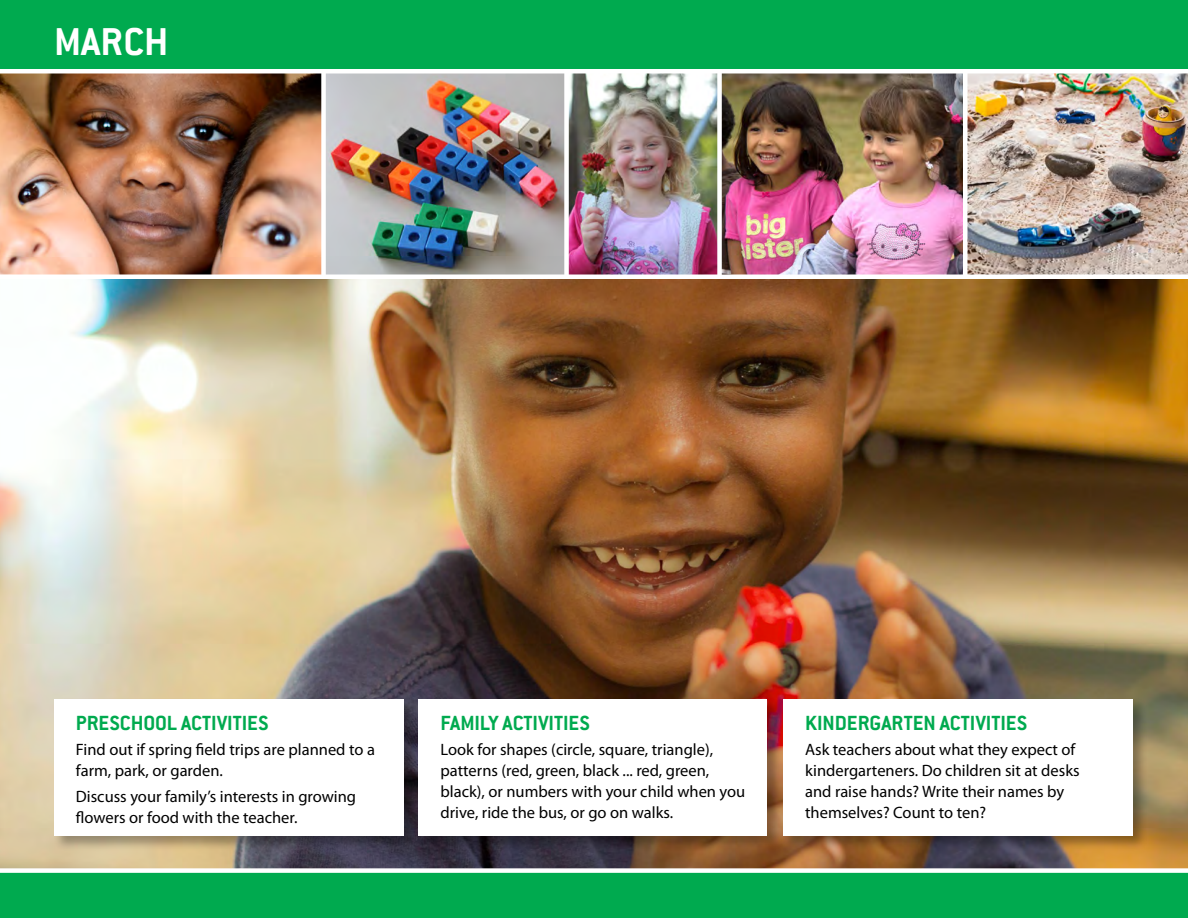
<style>
.page{position:relative;width:1188px;height:918px;background:#fff}
.page>*{position:absolute;margin:0;border:0;box-sizing:border-box;transform-origin:0 0}
.t1{font:700 42.6px "Conduit ITC";color:#fff}
.Green_subheads{font:700 22.5px "Conduit ITC";color:#00aa4f}
.Wall_body{font:16.5px/21px "Myriad Pro";color:#000}
</style>
<div class="page">
<img style="left:0;top:279px;width:1188px;height:589px">
<img style="left:569px;top:74px;width:619px;height:200px">
<img style="left:0;top:74px;width:564px;height:200px">
<div style="left:0;top:872px;width:1188px;height:46px;background:#00aa4f"></div>
<div style="left:0;top:868px;width:1188px;height:5px;background:#fff"></div>
<div style="left:0;top:0;width:1188px;height:69px;background:#00aa4f"></div>
<div style="left:53px;top:698px;width:366px;height:153px;background:#000;opacity:.31"></div>
<div style="left:54px;top:699px;width:350px;height:137px;background:#fff"></div>
<div style="left:418px;top:698px;width:365px;height:153px;background:#000;opacity:.31"></div>
<div style="left:418px;top:699px;width:349px;height:137px;background:#fff"></div>
<div style="left:782px;top:698px;width:366px;height:153px;background:#000;opacity:.31"></div>
<div style="left:783px;top:699px;width:350px;height:137px;background:#fff"></div>
<div style="left:963px;top:71px;width:5px;height:206px;background:#fff"></div>
<div style="left:321px;top:71px;width:5px;height:206px;background:#fff"></div>
<div style="left:717px;top:71px;width:5px;height:206px;background:#fff"></div>
<p class="t1" style="left:54px;top:17px;width:116px">MARCH</p>
<p class="Green_subheads" style="left:76px;top:709px;width:194px">PRESCHOOL ACTIVITIES</p>
<p class="Wall_body" style="left:76px;top:739px;width:301px">Find out if spring field trips are planned to a farm, park, or garden.</p>
<p class="Wall_body" style="left:76px;top:785px;width:282px">Discuss your family’s interests in growing flowers or food with the teacher.</p>
<p class="Green_subheads" style="left:441px;top:709px;width:151px">FAMILY ACTIVITIES</p>
<p class="Wall_body" style="left:441px;top:739px;width:306px">Look for shapes (circle, square, triangle), patterns (red, green, black ... red, green, black), or numbers with your child when you drive, ride the bus, or go on walks.</p>
<p class="Green_subheads" style="left:805px;top:709px;width:223px">KINDERGARTEN ACTIVITIES</p>
<p class="Wall_body" style="left:805px;top:739px;width:276px">Ask teachers about what they expect of kindergarteners. Do children sit at desks and raise hands? Write their names by themselves? Count to ten?</p>
</div>
